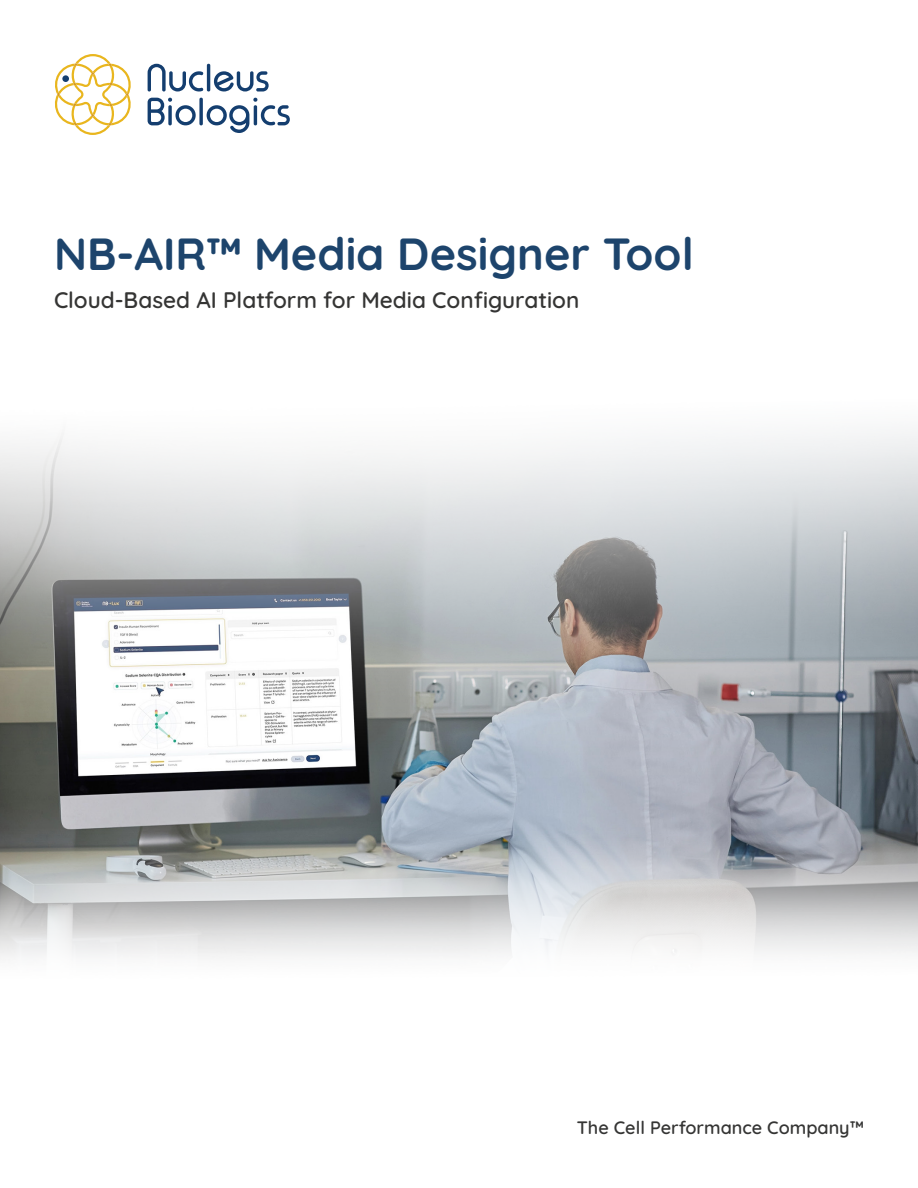
<style>
.page{position:relative;width:918px;height:1188px;background:#fff}
.page>*{position:absolute;margin:0;border:0;box-sizing:border-box;transform-origin:0 0}
.t1{font:700 45px "Quicksand";color:#1d446c}
.t2{font:600 22.5px "Quicksand";color:#353534}
.t3{font:600 18px "Quicksand";color:#353534}
</style>
<div class="page">
<svg style="left:148px;top:64px;width:121px;height:28px"></svg>
<svg style="left:148px;top:98px;width:142px;height:35px"></svg>
<svg style="left:55px;top:54px;width:76px;height:81px"></svg>
<img style="left:0;top:430px;width:918px;height:529px">
<p class="t1" style="left:54px;top:219px;width:641px">NB-AIR™ Media Designer Tool</p>
<p class="t2" style="left:54px;top:282px;width:527px">Cloud-Based AI Platform for Media Configuration</p>
<p class="t3" style="left:577px;top:1114px;width:289px">The Cell Performance Company™</p>
</div>
